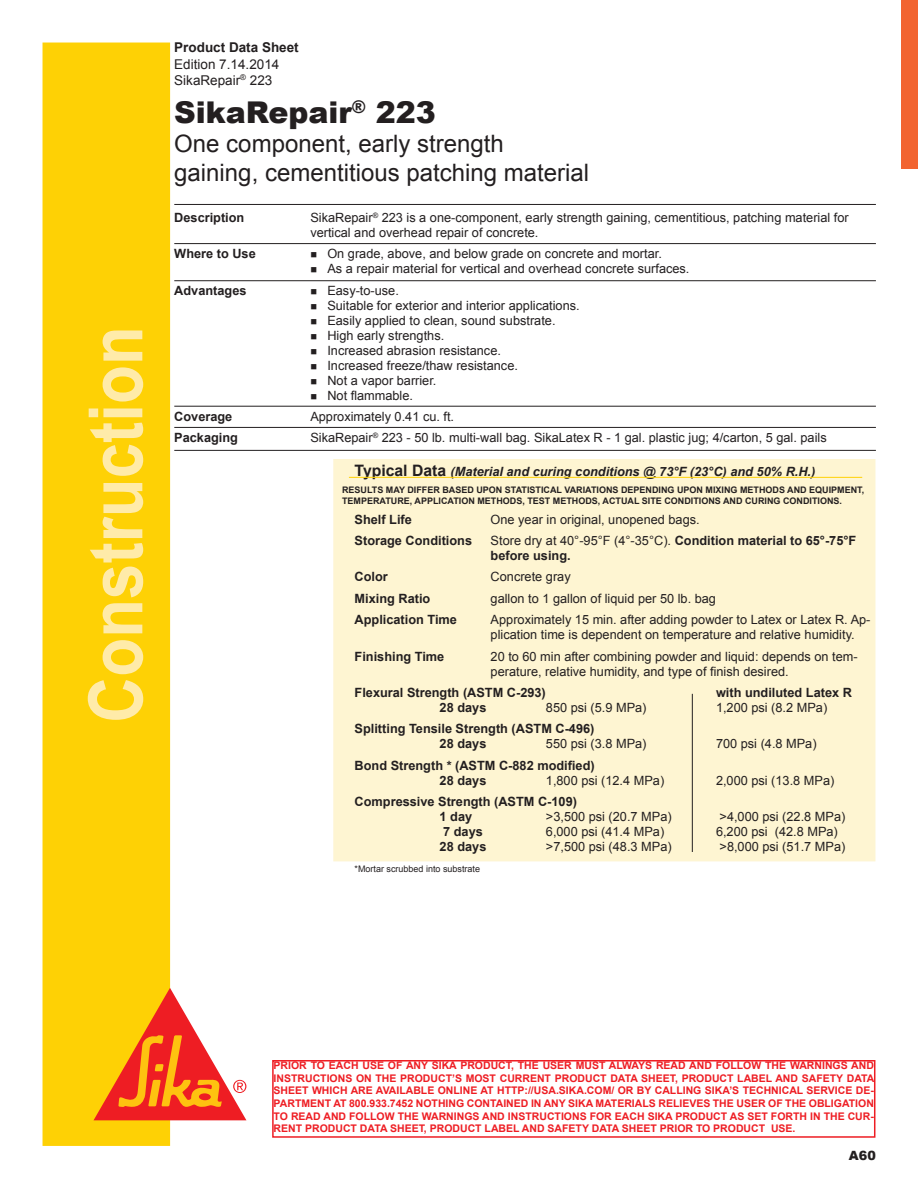
<style>
.page{position:relative;width:918px;height:1188px;background:#fff}
.page>*{position:absolute;margin:0;border:0;box-sizing:border-box;transform-origin:0 0}
.t1{font:700 75px "Arial";color:#ffeba9;scale:.85 1}
.Product{font:900 30px "Arial";color:#231f20}
.Description{font:24px/28.8px "Arial";color:#231f20}
.t2{font:13.5px "Arial";color:#231f20}
.t3{font:700 13.5px "Arial";color:#231f20}
.Body_text{font:12.75px/15px "Arial";color:#231f20}
.Body_text-2{font:700 12.75px/15px "Arial";color:#231f20}
.Body_text-3{font:italic 700 12.75px "Arial";color:#231f20}
.Body_text-4{font:900 12.75px "Arial";color:#231f20}
.t4{font:700 10.5px/12.6px "Arial";color:#ee1d23;text-align:justify}
.t5{font:700 9px "Arial";color:#231f20}
.Body_text-5{font:9px "Arial";color:#231f20}
.s1{font-style:normal;font-size:15.75px}
.s2{font-weight:400}
</style>
<div class="page">
<div style="left:43px;top:43px;width:127px;height:1103px;background:#fed105"></div>
<svg style="left:94px;top:988px;width:152px;height:132px"></svg>
<hr style="left:174px;top:204px;width:702px;height:1px;background:#231f20">
<hr style="left:174px;top:280px;width:702px;height:1px;background:#231f20">
<hr style="left:174px;top:406px;width:702px;height:1px;background:#231f20">
<hr style="left:174px;top:450px;width:702px;height:1px;background:#231f20">
<hr style="left:174px;top:427px;width:702px;height:1px;background:#231f20">
<hr style="left:174px;top:243px;width:702px;height:1px;background:#231f20">
<div style="left:333px;top:459px;width:542px;height:402px;background:#fef5d2"></div>
<hr style="left:692px;top:694px;width:1px;height:158px;background:#231f20">
<hr style="left:349px;top:477px;width:513px;height:1px;background:#fed105">
<div style="left:272px;top:1060px;width:603px;height:78px;border:2px solid #ee1d23"></div>
<div style="left:901px;top:0;width:17px;height:169px;background:#f26430"></div>
<h1 class="t1" style="left:66px;top:723px;width:468px;rotate:-90deg">Construction</h1>
<p class="t3" style="left:174px;top:39px;width:126px">Product Data Sheet</p>
<p class="t2" style="left:174px;top:55px;width:107px">Edition 7.14.2014</p>
<p class="t2" style="left:174px;top:71px;width:100px">SikaRepair<sup>®</sup> 223</p>
<p class="Product" style="left:174px;top:90px;width:263px">SikaRepair<sup>®</sup> 223</p>
<p class="Description" style="left:174px;top:129px;width:416px">One component, early strength gaining, cementitious patching material</p>
<p class="Body_text-2" style="left:174px;top:210px;width:72px">Description</p>
<p class="Body_text" style="left:310px;top:210px;width:540px">SikaRepair<sup>®</sup> 223 is a one-component, early strength gaining, cementitious, patching material for vertical and overhead repair of concrete.</p>
<p class="Body_text-2" style="left:174px;top:247px;width:83px">Where to Use</p>
<p class="Body_text" style="left:310px;top:246px;width:353px">■ On grade, above, and below grade on concrete and mortar.</p>
<p class="Body_text" style="left:310px;top:261px;width:381px">■ As a repair material for vertical and overhead concrete surfaces.</p>
<p class="Body_text-2" style="left:174px;top:283px;width:74px">Advantages</p>
<p class="Body_text" style="left:310px;top:283px;width:90px">■ Easy-to-use.</p>
<p class="Body_text" style="left:310px;top:298px;width:271px">■ Suitable for exterior and interior applications.</p>
<p class="Body_text" style="left:310px;top:313px;width:247px">■ Easily applied to clean, sound substrate.</p>
<p class="Body_text" style="left:310px;top:328px;width:135px">■ High early strengths.</p>
<p class="Body_text" style="left:310px;top:343px;width:192px">■ Increased abrasion resistance.</p>
<p class="Body_text" style="left:310px;top:358px;width:209px">■ Increased freeze/thaw resistance.</p>
<p class="Body_text" style="left:310px;top:373px;width:128px">■ Not a vapor barrier.</p>
<p class="Body_text" style="left:310px;top:388px;width:104px">■ Not flammable.</p>
<p class="Body_text-2" style="left:174px;top:409px;width:60px">Coverage</p>
<p class="Body_text" style="left:310px;top:409px;width:145px">Approximately 0.41 cu. ft.</p>
<p class="Body_text-2" style="left:174px;top:431px;width:65px">Packaging</p>
<p class="Body_text" style="left:310px;top:430px;width:518px">SikaRepair<sup>®</sup> 223 - 50 lb. multi-wall bag. SikaLatex R - 1 gal. plastic jug; 4/carton, 5 gal. pails</p>
<p class="Body_text-3" style="left:355px;top:463px;width:462px"><span class="s1">Typical Data</span> (Material and curing conditions @ 73°F (23°C) and 50% R.H.)</p>
<p class="Body_text-2" style="left:355px;top:512px;width:59px">Shelf Life</p>
<p class="Body_text" style="left:491px;top:512px;width:211px">One year in original, unopened bags.</p>
<p class="Body_text-2" style="left:355px;top:533px;width:119px">Storage Conditions</p>
<p class="Body_text-2" style="left:491px;top:533px;width:367px"><span class="s2">Store dry at 40°-95°F (4°-35°C).</span> Condition material to 65°-75°F before using.</p>
<p class="Body_text-2" style="left:355px;top:570px;width:35px">Color</p>
<p class="Body_text" style="left:491px;top:570px;width:82px">Concrete gray</p>
<p class="Body_text-2" style="left:355px;top:591px;width:77px">Mixing Ratio</p>
<p class="Body_text" style="left:491px;top:591px;width:227px">gallon to 1 gallon of liquid per 50 lb. bag</p>
<p class="Body_text-2" style="left:355px;top:613px;width:104px">Application Time</p>
<p class="Body_text" style="left:491px;top:612px;width:381px">Approximately 15 min. after adding powder to Latex or Latex R. Ap&shy;plication time is dependent on temperature and relative humidity.</p>
<p class="Body_text-2" style="left:355px;top:649px;width:91px">Finishing Time</p>
<p class="Body_text" style="left:491px;top:649px;width:369px">20 to 60 min after combining powder and liquid: depends on tem&shy;perature, relative humidity, and type of finish desired.</p>
<p class="Body_text-2" style="left:355px;top:685px;width:193px">Flexural Strength (ASTM C-293)</p>
<p class="Body_text-2" style="left:716px;top:685px;width:138px">with undiluted Latex R</p>
<p class="Body_text-2" style="left:440px;top:700px;width:48px">28 days</p>
<p class="Body_text" style="left:546px;top:700px;width:102px">850 psi (5.9 MPa)</p>
<p class="Body_text" style="left:716px;top:700px;width:113px">1,200 psi (8.2 MPa)</p>
<p class="Body_text-2" style="left:355px;top:722px;width:241px">Splitting Tensile Strength (ASTM C-496)</p>
<p class="Body_text-2" style="left:440px;top:737px;width:48px">28 days</p>
<p class="Body_text" style="left:546px;top:736px;width:102px">550 psi (3.8 MPa)</p>
<p class="Body_text" style="left:716px;top:736px;width:102px">700 psi (4.8 MPa)</p>
<p class="Body_text-2" style="left:355px;top:758px;width:242px">Bond Strength * (ASTM C-882 modified)</p>
<p class="Body_text-2" style="left:440px;top:773px;width:48px">28 days</p>
<p class="Body_text" style="left:546px;top:773px;width:120px">1,800 psi (12.4 MPa)</p>
<p class="Body_text" style="left:716px;top:773px;width:120px">2,000 psi (13.8 MPa)</p>
<p class="Body_text-2" style="left:355px;top:794px;width:224px">Compressive Strength (ASTM C-109)</p>
<p class="Body_text-2" style="left:440px;top:809px;width:34px">1 day</p>
<p class="Body_text" style="left:546px;top:809px;width:127px">&gt;3,500 psi (20.7 MPa)</p>
<p class="Body_text" style="left:720px;top:809px;width:127px">&gt;4,000 psi (22.8 MPa)</p>
<p class="Body_text-2" style="left:443px;top:824px;width:41px">7 days</p>
<p class="Body_text" style="left:546px;top:824px;width:120px">6,000 psi (41.4 MPa)</p>
<p class="Body_text" style="left:716px;top:824px;width:123px">6,200 psi (42.8 MPa)</p>
<p class="Body_text-2" style="left:440px;top:839px;width:48px">28 days</p>
<p class="Body_text" style="left:546px;top:839px;width:127px">&gt;7,500 psi (48.3 MPa)</p>
<p class="Body_text" style="left:720px;top:839px;width:127px">&gt;8,000 psi (51.7 MPa)</p>
<p class="Body_text-5" style="left:355px;top:863px;width:127px">*Mortar scrubbed into substrate</p>
<p class="t5" style="left:342px;top:484px;width:524px">RESULTS MAY DIFFER BASED UPON STATISTICAL VARIATIONS DEPENDING UPON MIXING METHODS AND EQUIPMENT,</p>
<p class="t5" style="left:342px;top:495px;width:502px">TEMPERATURE, APPLICATION METHODS, TEST METHODS, ACTUAL SITE CONDITIONS AND CURING CONDITIONS.</p>
<p class="t4" style="left:274px;top:1059px;width:602px">PRIOR TO EACH USE OF ANY SIKA PRODUCT, THE USER MUST ALWAYS READ AND FOLLOW THE WARNINGS AND INSTRUCTIONS ON THE PRODUCT’S MOST CURRENT PRODUCT DATA SHEET, PRODUCT LABEL AND SAFETY DATA SHEET WHICH ARE AVAILABLE ONLINE AT HTTP://USA.SIKA.COM/ OR BY CALLING SIKA’S TECHNICAL SERVICE DE-PARTMENT AT 800.933.7452 NOTHING CONTAINED IN ANY SIKA MATERIALS RELIEVES THE USER OF THE OBLIGATION TO READ AND FOLLOW THE WARNINGS AND INSTRUCTIONS FOR EACH SIKA PRODUCT AS SET FORTH IN THE CUR-RENT PRODUCT DATA SHEET, PRODUCT LABEL AND SAFETY DATA SHEET PRIOR TO PRODUCT USE.</p>
<p class="Body_text-4" style="left:849px;top:1146px;width:28px">A60</p>
</div>
